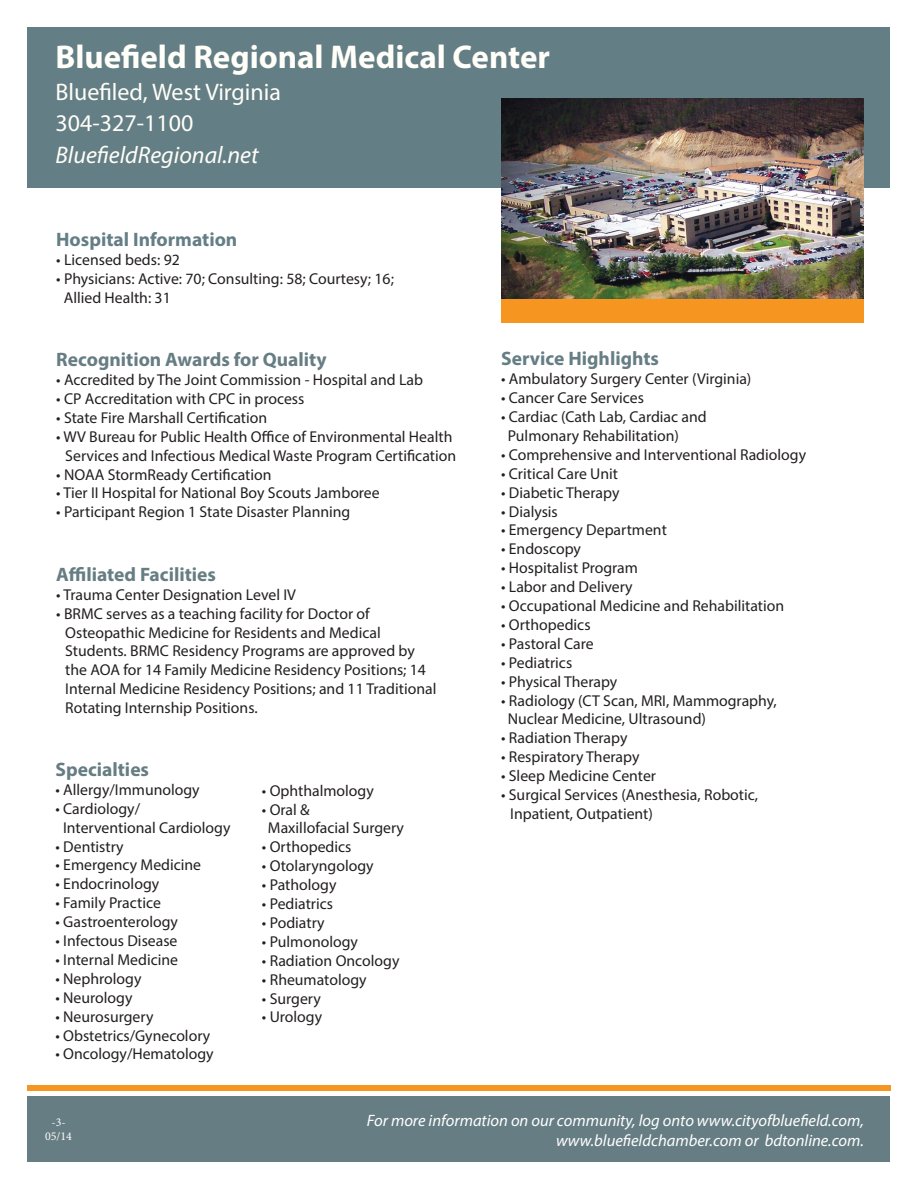
<style>
.page{position:relative;width:918px;height:1188px;background:#fff}
.page>*{position:absolute;margin:0;border:0;box-sizing:border-box;transform-origin:0 0}
.t1{font:700 33px "Myriad Pro";color:#fffef8}
.t2{font:24px "Myriad Pro";color:#fffef8}
.t3{font:italic 24px "Myriad Pro";color:#fffef8}
.t4{font:700 19.5px "Myriad Pro";color:#667d83}
.t5{font:700 19.5px "Myriad Pro";color:#647e85}
.t6{font:700 19.5px "Myriad Pro";color:#657d84}
.t7{font:italic 16.5px "Myriad Pro";color:#fff}
.t8{font:15.75px/18.9px "Myriad Pro";color:#231f20}
.t9{font:12px "Minion Pro";color:#fffefc}
</style>
<div class="page">
<div style="left:28px;top:1096px;width:862px;height:66px;background:#667d83"></div>
<div style="left:28px;top:28px;width:862px;height:160px;background:#647e85"></div>
<img style="left:501px;top:98px;width:363px;height:201px">
<div style="left:27px;top:1085px;width:864px;height:6px;background:#f79521"></div>
<div style="left:501px;top:299px;width:363px;height:24px;background:#f79521"></div>
<p class="t1" style="left:56px;top:36px;width:496px">Bluefield Regional Medical Center</p>
<p class="t2" style="left:56px;top:77px;width:227px">Bluefiled, West Virginia</p>
<p class="t2" style="left:56px;top:108px;width:139px">304-327-1100</p>
<p class="t3" style="left:56px;top:140px;width:205px">BluefieldRegional.net</p>
<p class="t5" style="left:56px;top:227px;width:183px">Hospital Information</p>
<p class="t8" style="left:56px;top:250px;width:125px">• Licensed beds: 92</p>
<p class="t8" style="left:56px;top:269px;width:339px">• Physicians: Active: 70; Consulting: 58; Courtesy; 16;</p>
<p class="t8" style="left:64px;top:288px;width:109px">Allied Health: 31</p>
<p class="t4" style="left:56px;top:347px;width:272px">Recognition Awards for Quality</p>
<p class="t8" style="left:56px;top:370px;width:368px">• Accredited by The Joint Commission - Hospital and Lab</p>
<p class="t8" style="left:56px;top:389px;width:250px">• CP Accreditation with CPC in process</p>
<p class="t8" style="left:56px;top:408px;width:212px">• State Fire Marshall Certification</p>
<p class="t8" style="left:56px;top:427px;width:401px;text-align:center">• WV Bureau for Public Health Office of Environmental Health<br>Services and Infectious Medical Waste Program Certification</p>
<p class="t8" style="left:56px;top:465px;width:217px">• NOAA StormReady Certification</p>
<p class="t8" style="left:56px;top:484px;width:325px">• Tier II Hospital for National Boy Scouts Jamboree</p>
<p class="t8" style="left:56px;top:502px;width:296px">• Participant Region 1 State Disaster Planning</p>
<p class="t4" style="left:56px;top:562px;width:161px">Affiliated Facilities</p>
<p class="t8" style="left:56px;top:585px;width:241px">• Trauma Center Designation Level IV</p>
<p class="t8" style="left:65px;top:604px;width:373px;text-indent:-9px">• BRMC serves as a teaching facility for Doctor of Osteopathic Medicine for Residents and Medical Students. BRMC Residency Programs are approved by the AOA for 14 Family Medicine Residency Positions; 14<br>Internal Medicine Residency Positions; and 11 Traditional Rotating Internship Positions.</p>
<p class="t4" style="left:56px;top:757px;width:95px">Specialties</p>
<p class="t8" style="left:56px;top:780px;width:146px">• Allergy/Immunology</p>
<p class="t8" style="left:56px;top:799px;width:86px">• Cardiology/</p>
<p class="t8" style="left:63px;top:818px;width:169px">Interventional Cardiology</p>
<p class="t8" style="left:56px;top:837px;width:70px">• Dentistry</p>
<p class="t8" style="left:56px;top:856px;width:147px">• Emergency Medicine</p>
<p class="t8" style="left:56px;top:874px;width:105px">• Endocrinology</p>
<p class="t8" style="left:56px;top:893px;width:107px">• Family Practice</p>
<p class="t8" style="left:56px;top:912px;width:124px">• Gastroenterology</p>
<p class="t8" style="left:56px;top:931px;width:124px">• Infectous Disease</p>
<p class="t8" style="left:56px;top:950px;width:124px">• Internal Medicine</p>
<p class="t8" style="left:56px;top:969px;width:87px">• Nephrology</p>
<p class="t8" style="left:56px;top:988px;width:78px">• Neurology</p>
<p class="t8" style="left:56px;top:1007px;width:99px">• Neurosurgery</p>
<p class="t8" style="left:56px;top:1026px;width:156px">• Obstetrics/Gynecolory</p>
<p class="t8" style="left:56px;top:1045px;width:160px">• Oncology/Hematology</p>
<p class="t8" style="left:262px;top:781px;width:113px">• Ophthalmology</p>
<p class="t8" style="left:262px;top:800px;width:49px">• Oral &amp;</p>
<p class="t8" style="left:268px;top:819px;width:138px">Maxillofacial Surgery</p>
<p class="t8" style="left:262px;top:837px;width:91px">• Orthopedics</p>
<p class="t8" style="left:262px;top:856px;width:113px">• Otolaryngology</p>
<p class="t8" style="left:262px;top:875px;width:76px">• Pathology</p>
<p class="t8" style="left:262px;top:894px;width:73px">• Pediatrics</p>
<p class="t8" style="left:262px;top:913px;width:64px">• Podiatry</p>
<p class="t8" style="left:262px;top:932px;width:98px">• Pulmonology</p>
<p class="t8" style="left:262px;top:951px;width:139px">• Radiation Oncology</p>
<p class="t8" style="left:262px;top:970px;width:106px">• Rheumatology</p>
<p class="t8" style="left:262px;top:989px;width:60px">• Surgery</p>
<p class="t8" style="left:262px;top:1008px;width:62px">• Urology</p>
<p class="t6" style="left:501px;top:346px;width:159px">Service Highlights</p>
<p class="t8" style="left:501px;top:369px;width:252px">• Ambulatory Surgery Center (Virginia)</p>
<p class="t8" style="left:501px;top:388px;width:144px">• Cancer Care Services</p>
<p class="t8" style="left:501px;top:407px;width:207px">• Cardiac (Cath Lab, Cardiac and</p>
<p class="t8" style="left:508px;top:426px;width:173px">Pulmonary Rehabilitation)</p>
<p class="t8" style="left:501px;top:445px;width:306px">• Comprehensive and Interventional Radiology</p>
<p class="t8" style="left:501px;top:464px;width:119px">• Critical Care Unit</p>
<p class="t8" style="left:501px;top:483px;width:120px">• Diabetic Therapy</p>
<p class="t8" style="left:501px;top:502px;width:58px">• Dialysis</p>
<p class="t8" style="left:501px;top:520px;width:167px">• Emergency Department</p>
<p class="t8" style="left:501px;top:539px;width:81px">• Endoscopy</p>
<p class="t8" style="left:501px;top:558px;width:138px">• Hospitalist Program</p>
<p class="t8" style="left:501px;top:577px;width:133px">• Labor and Delivery</p>
<p class="t8" style="left:501px;top:596px;width:285px">• Occupational Medicine and Rehabilitation</p>
<p class="t8" style="left:501px;top:615px;width:91px">• Orthopedics</p>
<p class="t8" style="left:501px;top:634px;width:94px">• Pastoral Care</p>
<p class="t8" style="left:501px;top:653px;width:73px">• Pediatrics</p>
<p class="t8" style="left:501px;top:672px;width:118px">• Physical Therapy</p>
<p class="t8" style="left:501px;top:691px;width:277px">• Radiology (CT Scan, MRI, Mammography,</p>
<p class="t8" style="left:508px;top:709px;width:200px">Nuclear Medicine, Ultrasound)</p>
<p class="t8" style="left:501px;top:728px;width:128px">• Radiation Therapy</p>
<p class="t8" style="left:501px;top:747px;width:140px">• Respiratory Therapy</p>
<p class="t8" style="left:501px;top:766px;width:156px">• Sleep Medicine Center</p>
<p class="t8" style="left:510px;top:785px;width:249px;text-indent:-9px">• Surgical Services (Anesthesia, Robotic,<br>Inpatient, Outpatient)</p>
<p class="t9" style="left:51px;top:1114px;width:16px">-3-</p>
<p class="t9" style="left:45px;top:1128px;width:29px">05/14</p>
<p class="t7" style="left:367px;top:1111px;width:499px">For more information on our community, log onto www.cityofbluefield.com,</p>
<p class="t7" style="left:556px;top:1131px;width:310px">www.bluefieldchamber.com or bdtonline.com.</p>
</div>
